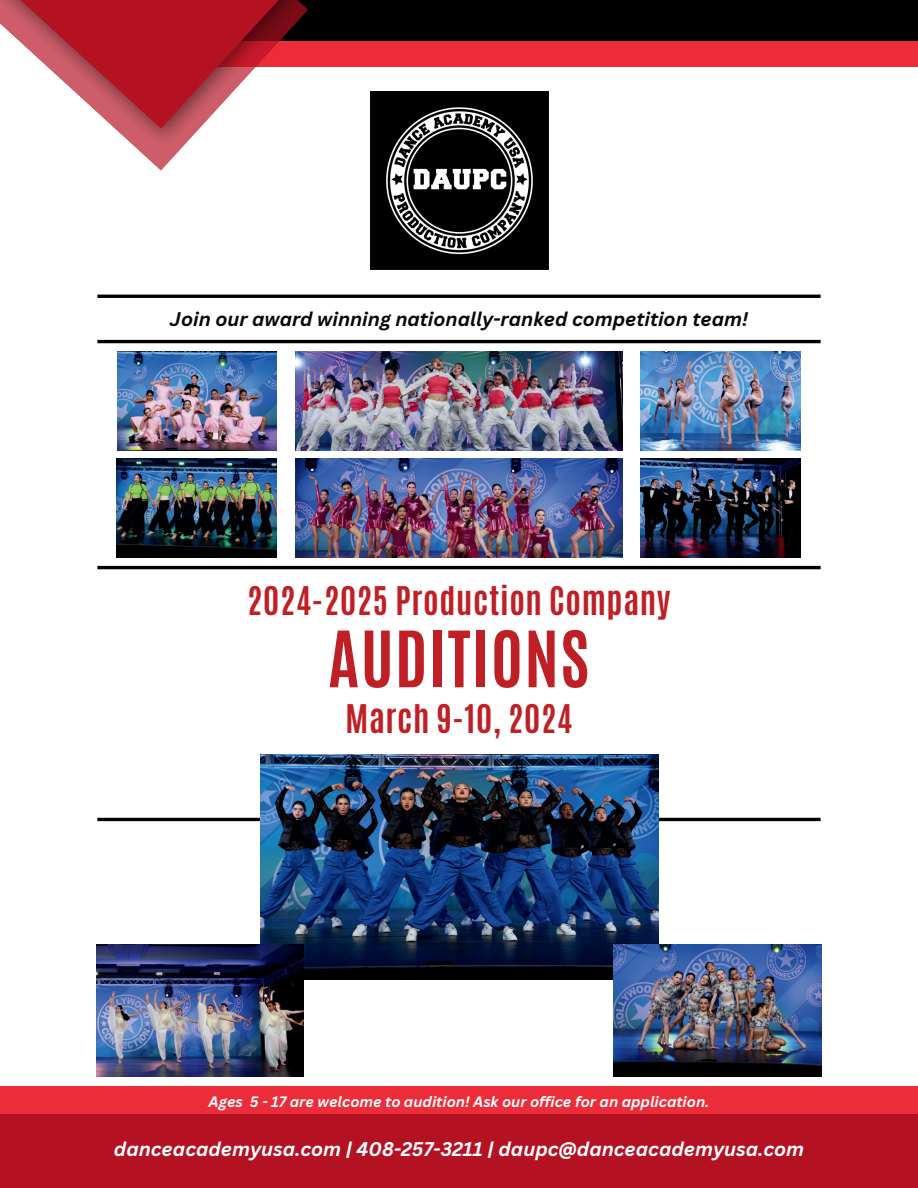
<style>
.page{position:relative;width:918px;height:1188px;background:#fff}
.page>*{position:absolute;margin:0;border:0;box-sizing:border-box;transform-origin:0 0}
.t1{font:700 66px "Antonio";letter-spacing:.02em;color:#be2025}
.t2{font:700 33px "Antonio";letter-spacing:.02em;color:#be2025}
.t3{font:italic 700 19.2px "Canva Sans";color:#fff}
.t4{font:italic 700 19.2px "Canva Sans";color:#080704}
.t5{font:italic 700 14.7px "Canva Sans";color:#fff}
</style>
<div class="page">
<div style="left:111px;top:35px;width:807px;height:32px;background:#ec2c39"></div>
<div style="left:0;top:1086px;width:918px;height:30px;background:#ec2c39"></div>
<div style="left:120px;top:0;width:798px;height:41px;background:#000"></div>
<div style="left:0;top:1114px;width:918px;height:74px;background:#b41123"></div>
<img style="left:115px;top:91px;width:315px;height:67px">
<svg style="left:0;top:0;width:343px;height:129px"></svg>
<img style="left:370px;top:92px;width:178px;height:178px">
<hr style="left:97px;top:295px;width:724px;height:3px;background:#000">
<hr style="left:97px;top:566px;width:724px;height:3px;background:#000">
<hr style="left:97px;top:818px;width:724px;height:3px;background:#000">
<hr style="left:97px;top:340px;width:724px;height:3px;background:#000">
<img style="left:117px;top:352px;width:160px;height:99px">
<img style="left:260px;top:755px;width:398px;height:225px">
<img style="left:97px;top:945px;width:207px;height:131px">
<img style="left:614px;top:945px;width:208px;height:131px">
<img style="left:295px;top:459px;width:328px;height:99px">
<img style="left:640px;top:352px;width:160px;height:99px">
<img style="left:117px;top:459px;width:160px;height:99px">
<img style="left:640px;top:459px;width:160px;height:99px">
<img style="left:295px;top:352px;width:328px;height:99px">
<h3 class="t4" style="left:170px;top:308px;width:580px">Join our award winning nationally-ranked competition team!</h3>
<h2 class="t2" style="left:247px;top:576px;width:425px">2024-2025 Production Company</h2>
<h1 class="t1" style="left:328px;top:609px;width:263px">AUDITIONS</h1>
<h2 class="t2" style="left:346px;top:694px;width:228px">March 9-10, 2024</h2>
<p class="t5" style="left:209px;top:1092px;width:502px">Ages 5 - 17 are welcome to audition! Ask our office for an application.</p>
<h3 class="t3" style="left:114px;top:1138px;width:692px">danceacademyusa.com | 408-257-3211 | daupc@danceacademyusa.com</h3>
</div>
